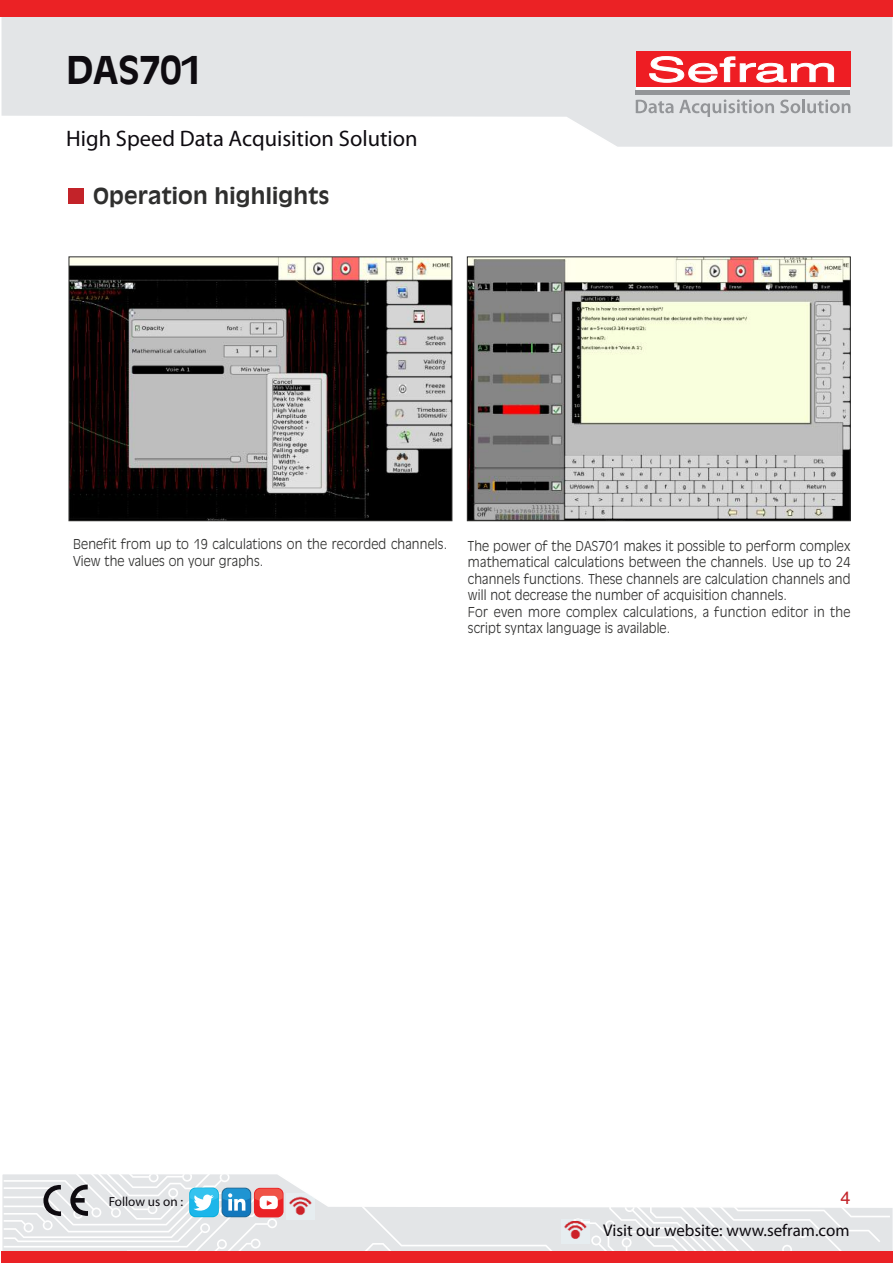
<style>
.page{position:relative;width:893px;height:1263px;background:#fff}
.page>*{position:absolute;margin:0;border:0;box-sizing:border-box;transform-origin:0 0}
.t1{font:700 37.8px "Antique Olive";color:#0e0b10}
.t2{font:22.5px "Myriad Pro";color:#0e0b10}
.t3{font:700 21.75px "Antique Olive";letter-spacing:.01em;color:#2f2f2e}
.t4{font:18px "Helvetica";color:#c32329}
.t5{font:16.95px "Myriad Pro";color:#0e0b10}
.t6{font:300 13.5px/16.5px "Antique Olive";letter-spacing:.01em;color:#2f2f2e;scale:.94 1}
.t7{font:13.2px "Myriad Pro";color:#0e0b10}
</style>
<div class="page">
<svg style="left:0;top:0;width:893px;height:147px;fill:#e3e5e7"></svg>
<div style="left:1px;top:0;width:892px;height:16px;background:#eb2225"></div>
<svg style="left:4px;top:1174px;width:886px;height:89px"></svg>
<div style="left:636px;top:51px;width:214px;height:44px;background:#fff"></div>
<div style="left:636px;top:90px;width:214px;height:5px;background:#939598"></div>
<div style="left:636px;top:51px;width:214px;height:36px;background:#ee1d23"></div>
<svg style="left:649px;top:56px;width:185px;height:27px"></svg>
<svg style="left:636px;top:99px;width:138px;height:18px;background:#cbcdd0"></svg>
<svg style="left:780px;top:100px;width:20px;height:13px"></svg>
<hr style="left:802px;top:99px;width:3px;height:14px;background:#939598">
<svg style="left:807px;top:99px;width:43px;height:14px"></svg>
<div style="left:68px;top:188px;width:16px;height:16px;background:#c32329"></div>
<img style="left:71px;top:259px;width:379px;height:260px">
<div style="left:69px;top:257px;width:383px;height:264px;border:1px solid #2f2f2e"></div>
<img style="left:469px;top:259px;width:379px;height:260px">
<div style="left:467px;top:257px;width:383px;height:264px;border:1px solid #2f2f2e"></div>
<img style="left:561px;top:1219px;width:28px;height:25px">
<img style="left:287px;top:1193px;width:28px;height:26px">
<h1 class="t1" style="left:66px;top:55px;width:138px">DAS701</h1>
<h2 class="t2" style="left:66px;top:130px;width:353px">High Speed Data Acquisition Solution</h2>
<h3 class="t3" style="left:93px;top:187px;width:238px">Operation highlights</h3>
<p class="t6" style="left:73px;top:537px;width:399px">Benefit from up to 19 calculations on the recorded channels.<br>View the values on your graphs.</p>
<p class="t6" style="left:468px;top:538px;width:408px">The power of the DAS701 makes it possible to perform complex mathematical calculations between the channels. Use up to 24 channels functions. These channels are calculation channels and will not decrease the number of acquisition channels.<br>For even more complex calculations, a function editor in the script syntax language is available.</p>
<p class="t7" style="left:109px;top:1196px;width:76px">Follow us on :</p>
<h3 class="t4" style="left:840px;top:1190px;width:12px">4</h3>
<p class="t5" style="left:603px;top:1224px;width:248px">Visit our website: www.sefram.com</p>
</div>
